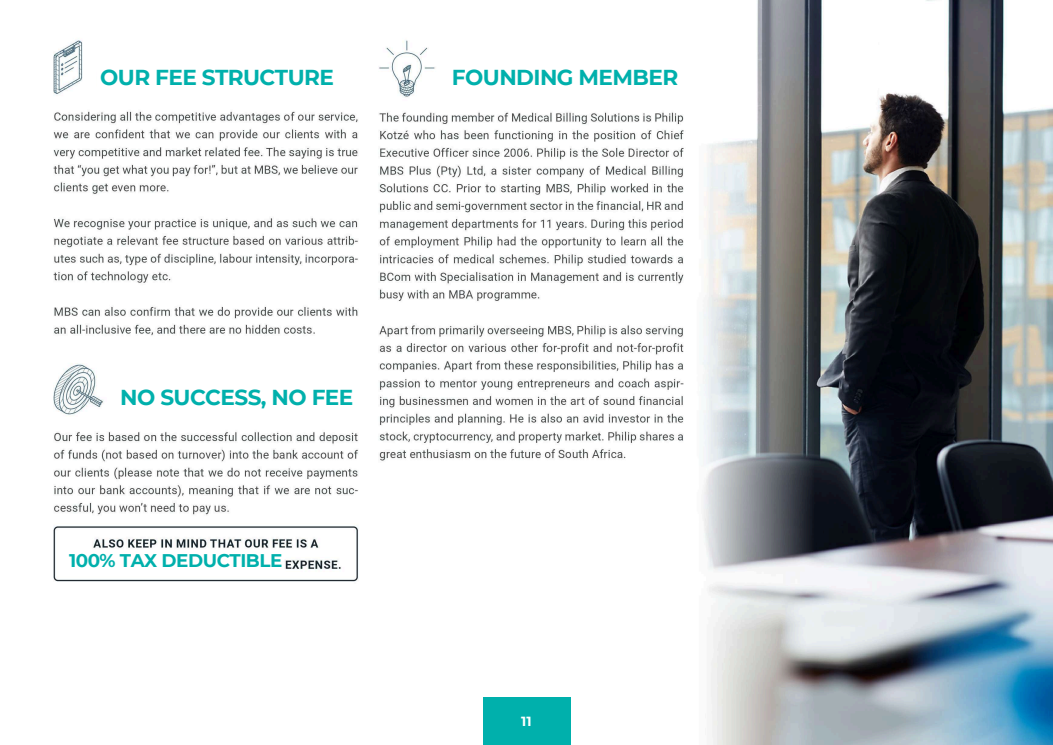
<style>
.page{position:relative;width:1053px;height:745px;background:#fff}
.page>*{position:absolute;margin:0;border:0;box-sizing:border-box;transform-origin:0 0}
.t1{font:700 21.6px "Montserrat";letter-spacing:-.025em;color:#00b0ac}
.t2{font:700 18.28px "Montserrat";letter-spacing:-.025em;color:#00b0ac}
.t3{font:700 13.2px "Montserrat";color:#fff}
</style>
<div class="page">
<img style="left:53px;top:40px;width:631px;height:704px">
<img style="left:702px;top:0;width:350px;height:744px">
<div style="left:482px;top:697px;width:88px;height:47px;background:#00b0ac"></div>
<div style="left:97px;top:64px;width:246px;height:37px;background:#fff"></div>
<div style="left:448px;top:64px;width:235px;height:32px;background:#fff"></div>
<div style="left:117px;top:384px;width:252px;height:32px;background:#fff"></div>
<div style="left:63px;top:549px;width:221px;height:23px;background:#fff"></div>
<p class="t1" style="left:100px;top:64px;width:235px">OUR FEE STRUCTURE</p>
<p class="t1" style="left:452px;top:64px;width:228px">FOUNDING MEMBER</p>
<p class="t1" style="left:120px;top:383px;width:234px">NO SUCCESS, NO FEE</p>
<p class="t2" style="left:69px;top:549px;width:215px">100% TAX DEDUCTIBLE</p>
<p class="t3" style="left:521px;top:712px;width:12px">11</p>
</div>
